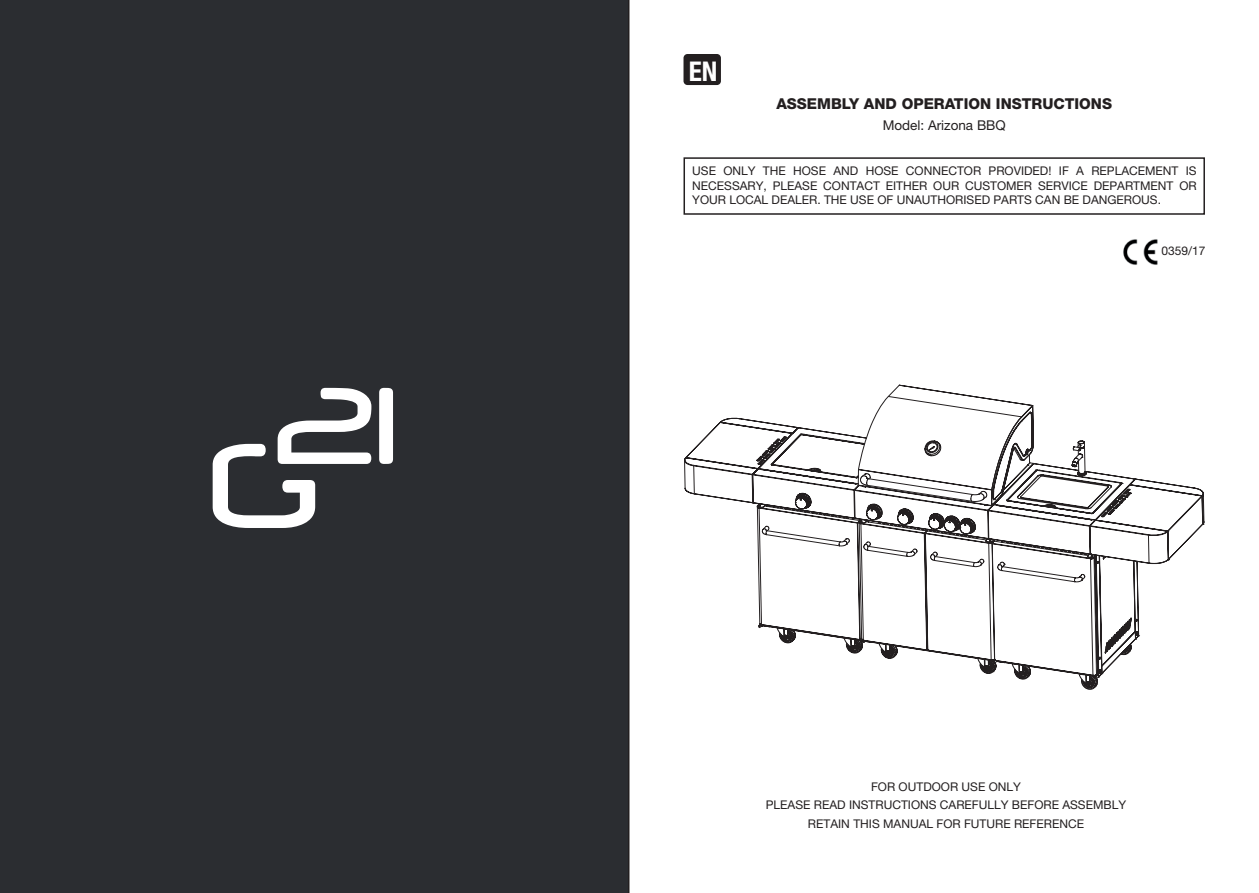
<style>
.page{position:relative;width:1259px;height:893px;background:#fff}
.page>*{position:absolute;margin:0;border:0;box-sizing:border-box;transform-origin:0 0}
.t1{font:700 condensed 27.15px "Helvetica Neue LT Pro";color:#fff}
.t2{font:800 15px "Helvetica Neue LT Pro";color:#231f20}
.t3{font:13.5px "Helvetica Neue LT Pro";color:#231f20}
.t4{font:12px/14.4px "Helvetica Neue LT Pro";color:#231f20;text-align:justify}
</style>
<div class="page">
<img style="left:1123px;top:239px;width:35px;height:26px">
<div style="left:683px;top:157px;width:522px;height:58px;border:2px solid #231f20"></div>
<div style="left:683px;top:54px;width:38px;height:31px;background:#231f20;border-radius:4px"></div>
<div style="left:0;top:0;width:629px;height:893px;background:#2b2d31"></div>
<svg style="left:213px;top:388px;width:158px;height:140px"></svg>
<svg style="left:379px;top:388px;width:14px;height:76px"></svg>
<svg style="left:684px;top:417px;width:484px;height:267px"></svg>
<svg style="left:758px;top:385px;width:338px;height:300px"></svg>
<svg style="left:759px;top:406px;width:353px;height:271px"></svg>
<svg style="left:759px;top:486px;width:354px;height:189px"></svg>
<h1 class="t1" style="left:689px;top:55px;width:30px">EN</h1>
<p class="t2" style="left:776px;top:95px;width:337px">ASSEMBLY AND OPERATION INSTRUCTIONS</p>
<p class="t3" style="left:882px;top:117px;width:124px">Model: Arizona BBQ</p>
<p class="t4" style="left:692px;top:164px;width:506px">USE ONLY THE HOSE AND HOSE CONNECTOR PROVIDED! IF A REPLACEMENT IS NECESSARY, PLEASE CONTACT EITHER OUR CUSTOMER SERVICE DEPARTMENT OR YOUR LOCAL DEALER. THE USE OF UNAUTHORISED PARTS CAN BE DANGEROUS.</p>
<p class="t4" style="left:1161px;top:244px;width:46px">0359/17</p>
<p class="t4" style="left:766px;top:777px;width:362px;line-height:18.6px;text-align:center">FOR OUTDOOR USE ONLY<br>PLEASE READ INSTRUCTIONS CAREFULLY BEFORE ASSEMBLY<br>RETAIN THIS MANUAL FOR FUTURE REFERENCE</p>
</div>
